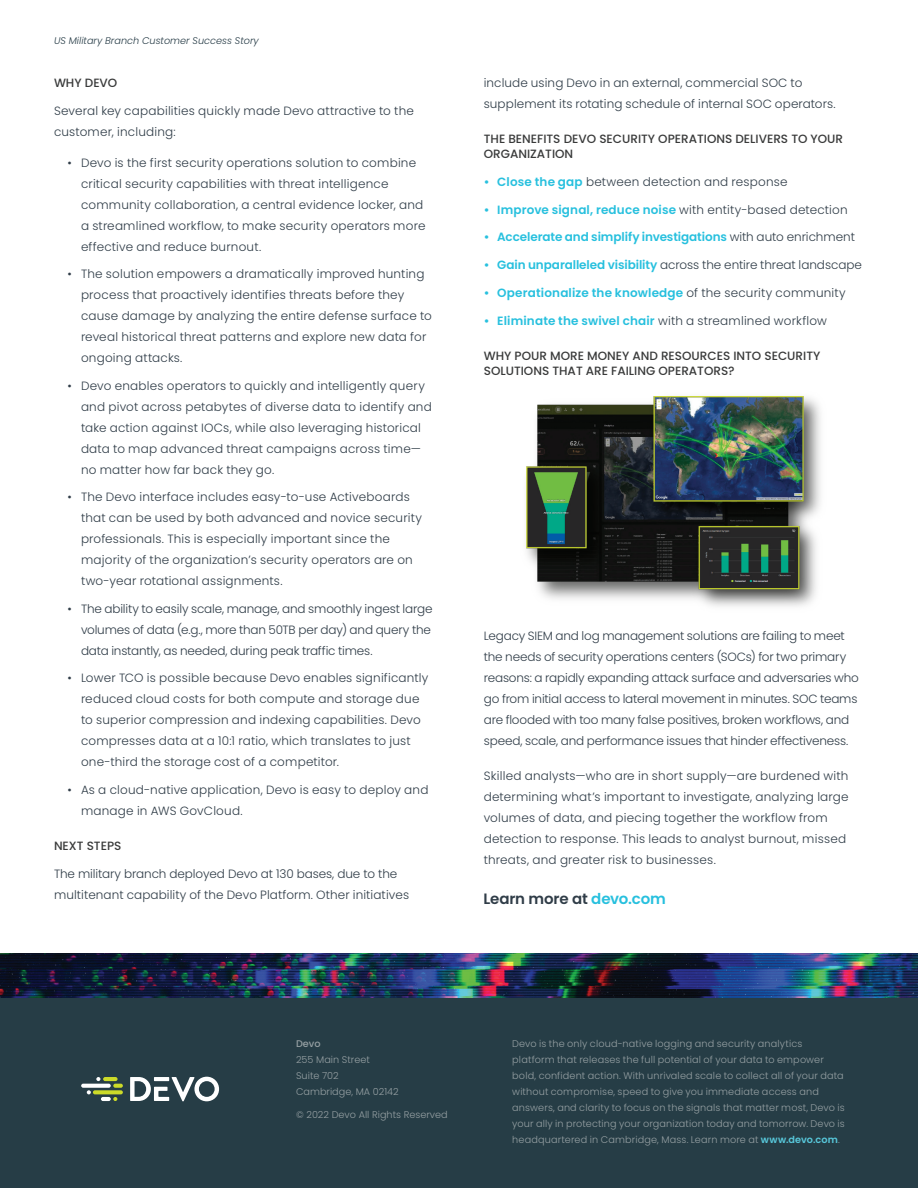
<style>
.page{position:relative;width:918px;height:1188px;background:#fff}
.page>*{position:absolute;margin:0;border:0;box-sizing:border-box;transform-origin:0 0}
.t1{font:600 15px "Poppins";letter-spacing:-.005em;color:#303d48}
.t2{font:300 12px/21px "Poppins";letter-spacing:.01em;color:#303d48}
.t3{font:300 12px/21px "Poppins";letter-spacing:-.015em;color:#303d48}
.t4{font:500 12px/15px "Poppins";color:#393a3a}
.t5{font:600 12px "Poppins";letter-spacing:.01em;color:#27c0de}
.t6{font:600 12px "Poppins";letter-spacing:-.01em;color:#27c0de}
.t7{font:300 9.75px/16.2px "Poppins";letter-spacing:.015em;color:#96a0a3}
.t8{font:italic 300 9.75px "Poppins";color:#273c47}
.t9{font:500 9.75px "Poppins";color:#96a0a3}
.s1{font-weight:600;color:#27c0de}
.s2{font-weight:300;color:#303d48}
.s3{color:#27c0de}
.s4{font-weight:600;color:#58c8db}
</style>
<div class="page">
<div style="left:0;top:998px;width:918px;height:190px;background:#263d46"></div>
<img style="left:0;top:953px;width:918px;height:45px">
<svg style="left:96px;top:1077px;width:4px;height:4px"></svg>
<svg style="left:130px;top:1077px;width:89px;height:24px"></svg>
<hr style="left:154px;top:1077px;width:15px;height:4px;background:#fff">
<hr style="left:103px;top:1077px;width:15px;height:4px;background:#ccdb29;border-radius:2px">
<svg style="left:93px;top:1090px;width:30px;height:4px"></svg>
<svg style="left:113px;top:1084px;width:10px;height:4px"></svg>
<svg style="left:113px;top:1097px;width:4px;height:4px"></svg>
<svg style="left:81px;top:1084px;width:30px;height:4px"></svg>
<hr style="left:101px;top:1097px;width:10px;height:4px;background:#fff;border-radius:2px">
<svg style="left:87px;top:1090px;width:4px;height:4px"></svg>
<img style="left:526px;top:396px;width:295px;height:211px">
<p class="t8" style="left:54px;top:35px;width:206px">US Military Branch Customer Success Story</p>
<p class="t4" style="left:54px;top:75px;width:65px">WHY DEVO</p>
<p class="t2" style="left:54px;top:100px;width:361px">Several key capabilities quickly made Devo attractive to the customer, including:</p>
<p class="t2" style="left:81px;top:152px;width:346px;text-indent:-14px">• Devo is the first security operations solution to combine critical security capabilities with threat intelligence community collaboration, a central evidence locker, and a streamlined workflow, to make security operators more effective and reduce burnout.</p>
<p class="t2" style="left:81px;top:264px;width:353px;text-indent:-14px">• The solution empowers a dramatically improved hunting process that proactively identifies threats before they cause damage by analyzing the entire defense surface to reveal historical threat patterns and explore new data for ongoing attacks.</p>
<p class="t2" style="left:81px;top:375px;width:352px;text-indent:-14px">• Devo enables operators to quickly and intelligently query and pivot across petabytes of diverse data to identify and take action against IOCs, while also leveraging historical data to map advanced threat campaigns across time— no matter how far back they go.</p>
<p class="t2" style="left:81px;top:487px;width:343px;text-indent:-14px">• The Devo interface includes easy-to-use Activeboards that can be used by both advanced and novice security professionals. This is especially important since the majority of the organization’s security operators are on two-year rotational assignments.</p>
<p class="t3" style="left:81px;top:598px;width:353px;text-indent:-14px">• The ability to easily scale, manage, and smoothly ingest large volumes of data (e.g., more than 50TB per day) and query the data instantly, as needed, during peak traffic times.</p>
<p class="t2" style="left:81px;top:668px;width:349px;text-indent:-14px">• Lower TCO is possible because Devo enables significantly reduced cloud costs for both compute and storage due to superior compression and indexing capabilities. Devo compresses data at a 10:1 ratio, which translates to just one-third the storage cost of a competitor.</p>
<p class="t2" style="left:81px;top:779px;width:349px;text-indent:-14px">• As a cloud-native application, Devo is easy to deploy and manage in AWS GovCloud.</p>
<p class="t4" style="left:54px;top:838px;width:69px">NEXT STEPS</p>
<p class="t2" style="left:54px;top:864px;width:357px">The military branch deployed Devo at 130 bases, due to the multitenant capability of the Devo Platform. Other initiatives</p>
<p class="t2" style="left:484px;top:72px;width:353px">include using Devo in an external, commercial SOC to supplement its rotating schedule of internal SOC operators.</p>
<p class="t4" style="left:484px;top:131px;width:361px">THE BENEFITS DEVO SECURITY OPERATIONS DELIVERS TO YOUR<br>ORGANIZATION</p>
<p class="t2" style="left:484px;top:171px;width:305px"><span class="s1">• Close the gap</span> between detection and response</p>
<p class="t5" style="left:484px;top:202px;width:365px">• Improve signal, reduce noise <span class="s2">with entity-based detection</span></p>
<p class="t6" style="left:484px;top:230px;width:373px">• Accelerate and simplify investigations <span class="s2">with auto enrichment</span></p>
<p class="t2" style="left:484px;top:255px;width:380px"><span class="s1">• Gain unparalleled visibility</span> across the entire threat landscape</p>
<p class="t5" style="left:484px;top:286px;width:364px">• Operationalize the knowledge <span class="s2">of the security community</span></p>
<p class="t5" style="left:484px;top:313px;width:345px">• Eliminate the swivel chair <span class="s2">with a streamlined workflow</span></p>
<p class="t4" style="left:484px;top:348px;width:338px">WHY POUR MORE MONEY AND RESOURCES INTO SECURITY<br>SOLUTIONS THAT ARE FAILING OPERATORS?</p>
<p class="t3" style="left:484px;top:626px;width:377px">Legacy SIEM and log management solutions are failing to meet the needs of security operations centers (SOCs) for two primary reasons: a rapidly expanding attack surface and adversaries who go from initial access to lateral movement in minutes. SOC teams are flooded with too many false positives, broken workflows, and speed, scale, and performance issues that hinder effectiveness.</p>
<p class="t2" style="left:484px;top:765px;width:366px">Skilled analysts—who are in short supply—are burdened with determining what’s important to investigate, analyzing large volumes of data, and piecing together the workflow from detection to response. This leads to analyst burnout, missed threats, and greater risk to businesses.</p>
<p class="t1" style="left:483px;top:890px;width:184px">Learn more at <span class="s3">devo.com</span></p>
<p class="t9" style="left:296px;top:1037px;width:26px">Devo</p>
<p class="t7" style="left:296px;top:1051px;width:104px">255 Main Street<br>Suite 702<br>Cambridge, MA 02142</p>
<p class="t7" style="left:296px;top:1107px;width:153px">© 2022 Devo All Rights Reserved</p>
<p class="t7" style="left:512px;top:1035px;width:334px">Devo is the only cloud-native logging and security analytics platform that releases the full potential of your data to empower bold, confident action. With unrivaled scale to collect all of your data without compromise, speed to give you immediate access and answers, and clarity to focus on the signals that matter most, Devo is your ally in protecting your organization today and tomorrow. Devo is headquartered in Cambridge, Mass. Learn more at <span class="s4">www.devo.com</span>.</p>
</div>
